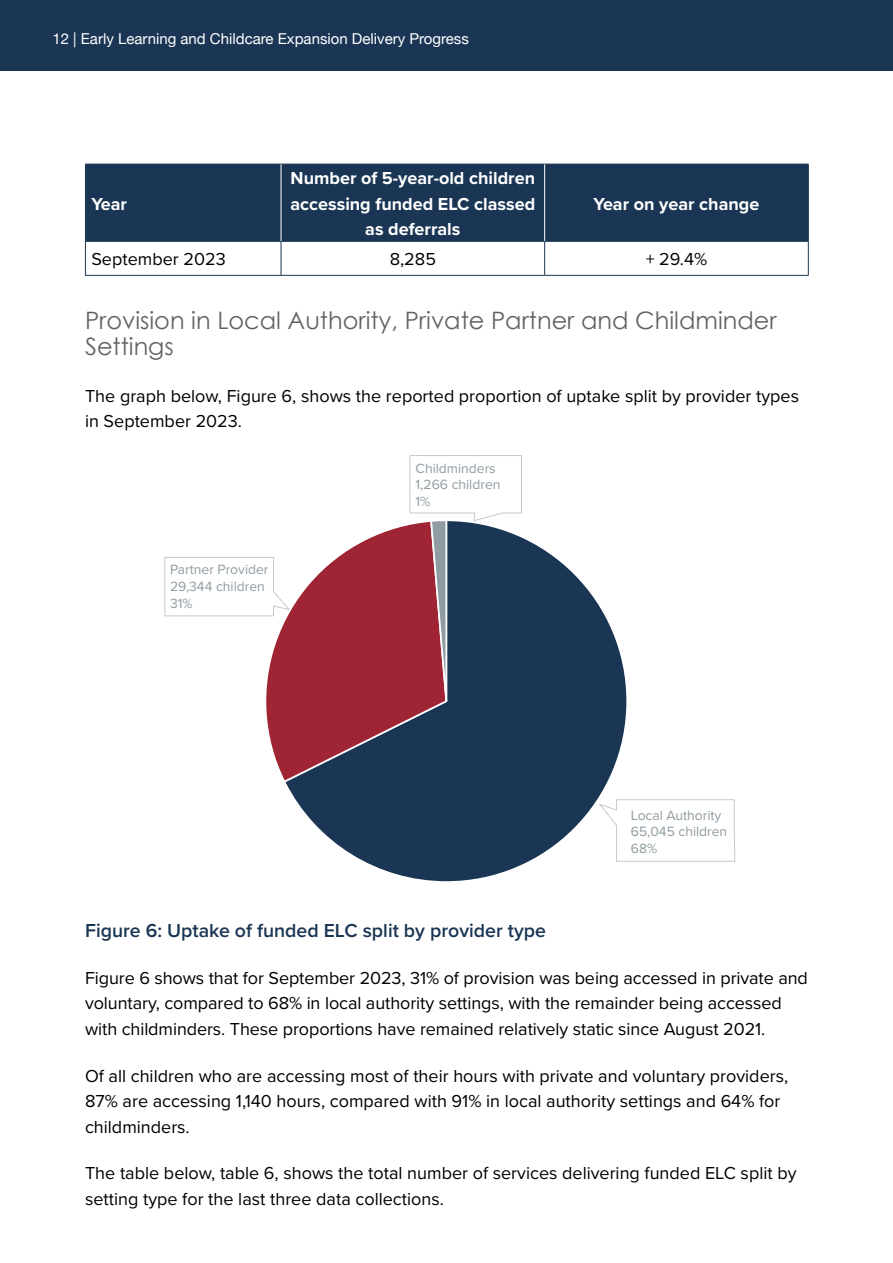
<style>
.page{position:relative;width:893px;height:1263px;background:#fff}
.page>*{position:absolute;margin:0;border:0;box-sizing:border-box;transform-origin:0 0}
.Heading_2{font:24px/25.5px "Century Gothic";color:#636363}
.table_graph_title{font:600 19.5px "Proxima Nova";color:#1a3654}
.Body_text{font:18px/25.5px "Proxima Nova";color:#000}
.Body_text-2{font:700 18px/25.5px "Proxima Nova";color:#fff;text-align:center}
.t1{font:15px "Helvetica Neue";color:#fff}
.t2{font:13.95px/16.6px "Proxima Nova";color:#8f9ca1}
</style>
<div class="page">
<div style="left:0;top:0;width:893px;height:70px;background:#1a3654"></div>
<div style="left:86px;top:165px;width:722px;height:76px;background:#1a3654"></div>
<hr style="left:85px;top:164px;width:196px;height:1px;background:#1a3654">
<hr style="left:85px;top:164px;width:1px;height:77px;background:#1a3654">
<hr style="left:281px;top:164px;width:264px;height:1px;background:#1a3654">
<hr style="left:545px;top:164px;width:264px;height:1px;background:#1a3654">
<hr style="left:808px;top:164px;width:1px;height:77px;background:#1a3654">
<hr style="left:85px;top:241px;width:196px;height:1px;background:#1a3654">
<hr style="left:85px;top:242px;width:1px;height:33px;background:#1a3654">
<hr style="left:281px;top:241px;width:264px;height:1px;background:#1a3654">
<hr style="left:281px;top:242px;width:1px;height:33px;background:#1a3654">
<hr style="left:545px;top:241px;width:264px;height:1px;background:#1a3654">
<hr style="left:544px;top:242px;width:1px;height:33px;background:#1a3654">
<hr style="left:808px;top:242px;width:1px;height:33px;background:#1a3654">
<hr style="left:85px;top:275px;width:196px;height:1px;background:#1a3654">
<hr style="left:281px;top:275px;width:264px;height:1px;background:#1a3654">
<hr style="left:545px;top:275px;width:264px;height:1px;background:#1a3654">
<hr style="left:281px;top:164px;width:1px;height:77px;background:#fff">
<hr style="left:544px;top:164px;width:1px;height:77px;background:#fff">
<svg style="left:286px;top:538px;width:341px;height:344px"></svg>
<svg style="left:266px;top:525px;width:182px;height:259px"></svg>
<svg style="left:597px;top:799px;width:139px;height:63px"></svg>
<svg style="left:164px;top:557px;width:127px;height:60px"></svg>
<svg style="left:409px;top:455px;width:113px;height:287px"></svg>
<p class="t1" style="left:52px;top:28px;width:418px">12 | Early Learning and Childcare Expansion Delivery Progress</p>
<p class="Body_text-2" style="left:91px;top:191px;width:37px">Year</p>
<p class="Body_text-2" style="left:290px;top:165px;width:246px">Number of 5-year-old children accessing funded ELC classed as deferrals</p>
<p class="Body_text-2" style="left:594px;top:191px;width:167px">Year on year change</p>
<p class="Body_text" style="left:91px;top:246px;width:136px">September 2023</p>
<p class="Body_text" style="left:390px;top:246px;width:48px">8,285</p>
<p class="Body_text" style="left:646px;top:246px;width:63px">+ 29.4%</p>
<h3 class="Heading_2" style="left:85px;top:307px;width:693px">Provision in Local Authority, Private Partner and Childminder<br>Settings</h3>
<p class="Body_text" style="left:85px;top:382px;width:715px">The graph below, Figure 6, shows the reported proportion of uptake split by provider types in September 2023.</p>
<p class="t2" style="left:170px;top:561px;width:100px">Partner Provider<br>29,344 children<br>31%</p>
<p class="t2" style="left:416px;top:459px;width:86px">Childminders<br>1,266 children<br>1%</p>
<p class="t2" style="left:631px;top:806px;width:98px">Local Authority<br>65,045 children<br>68%</p>
<h5 class="table_graph_title" style="left:85px;top:916px;width:462px">Figure 6: Uptake of funded ELC split by provider type</h5>
<p class="Body_text" style="left:85px;top:964px;width:724px">Figure 6 shows that for September 2023, 31% of provision was being accessed in private and voluntary, compared to 68% in local authority settings, with the remainder being accessed with childminders. These proportions have remained relatively static since August 2021.</p>
<p class="Body_text" style="left:85px;top:1062px;width:705px">Of all children who are accessing most of their hours with private and voluntary providers,<br>87% are accessing 1,140 hours, compared with 91% in local authority settings and 64% for childminders.</p>
<p class="Body_text" style="left:85px;top:1160px;width:713px">The table below, table 6, shows the total number of services delivering funded ELC split by setting type for the last three data collections.</p>
</div>
